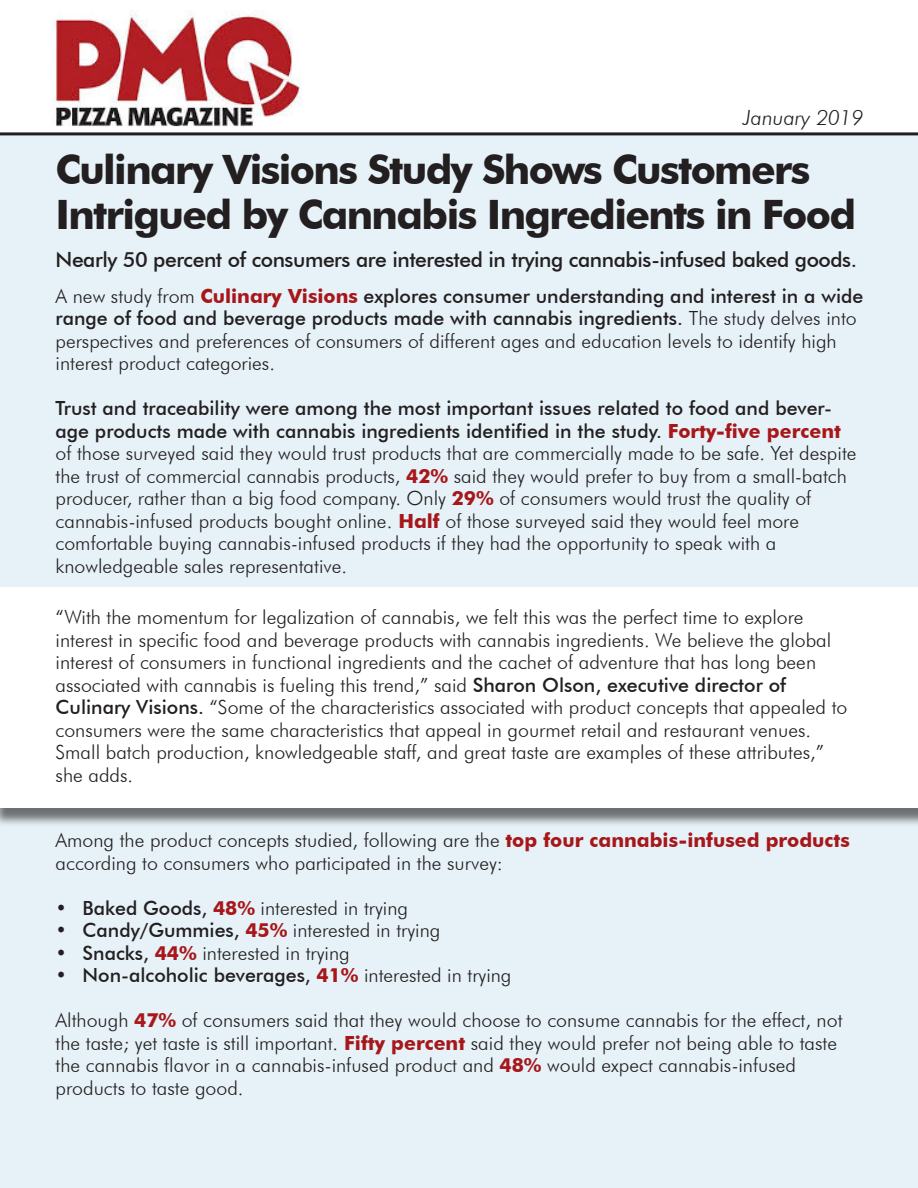
<style>
.page{position:relative;width:918px;height:1188px;background:#fff}
.page>*{position:absolute;margin:0;border:0;box-sizing:border-box;transform-origin:0 0}
.t1{font:700 40.5px/45px "Futura BT";letter-spacing:-.04em;color:#231f20}
.t2{font:500 21px "Futura BT";letter-spacing:-.02em;color:#231f20}
.t3{font:italic 300 21px "Futura BT";color:#231f20}
.t4{font:300 19.5px/22.5px "Futura BT";color:#231f20}
.t5{font:500 19.5px "Futura BT";color:#231f20}
.s1{font-weight:700;color:#a7171a}
.s2{font-weight:500}
.s3{font-weight:300}
</style>
<div class="page">
<div style="left:0;top:134px;width:918px;height:1054px;background:#e6f2f8"></div>
<div style="left:0;top:590px;width:918px;height:237px;background:#231f20;opacity:.62"></div>
<div style="left:0;top:588px;width:918px;height:220px;background:#fff"></div>
<img style="left:52px;top:10px;width:250px;height:117px">
<hr style="left:0;top:132px;width:918px;height:3px;background:#231f20">
<p class="t3" style="left:743px;top:105px;width:122px">January 2019</p>
<p class="t1" style="left:56px;top:147px;width:802px">Culinary Visions Study Shows Customers<br>Intrigued by Cannabis Ingredients in Food</p>
<p class="t2" style="left:56px;top:246px;width:803px">Nearly 50 percent of consumers are interested in trying cannabis-infused baked goods.</p>
<p class="t4" style="left:56px;top:284px;width:809px">A new study from <span class="s1">Culinary Visions</span> <span class="s2">explores consumer understanding and interest in a wide range of food and beverage products made with cannabis ingredients.</span> The study delves into perspectives and preferences of consumers of different ages and education levels to identify high interest product categories.</p>
<p class="t4" style="left:56px;top:397px;width:802px"><span class="s2">Trust and traceability were among the most important issues related to food and bever&shy;age products made with cannabis ingredients identified in the study.</span> <span class="s1">Forty-five percent </span>of those surveyed said they would trust products that are commercially made to be safe. Yet despite the trust of commercial cannabis products, <span class="s1">42%</span> said they would prefer to buy from a small-batch producer, rather than a big food company. Only <span class="s1">29%</span> of consumers would trust the quality of cannabis-infused products bought online. <span class="s1">Half</span> of those surveyed said they would feel more comfortable buying cannabis-infused products if they had the opportunity to speak with a knowledgeable sales representative.</p>
<p class="t4" style="left:56px;top:606px;width:793px">“With the momentum for legalization of cannabis, we felt this was the perfect time to explore interest in specific food and beverage products with cannabis ingredients. We believe the global interest of consumers in functional ingredients and the cachet of adventure that has long been associated with cannabis is fueling this trend,” said <span class="s2">Sharon Olson, executive director of Culinary Visions.</span> “Some of the characteristics associated with product concepts that appealed to consumers were the same characteristics that appeal in gourmet retail and restaurant venues.<br>Small batch production, knowledgeable staff, and great taste are examples of these attributes,” she adds.</p>
<p class="t4" style="left:56px;top:829px;width:796px">Among the product concepts studied, following are the <span class="s1">top four cannabis-infused products </span>according to consumers who participated in the survey:</p>
<p class="t4" style="left:56px;top:896px;width:354px"><span class="s2">• Baked Goods,</span> <span class="s1">48%</span> interested in trying</p>
<p class="t4" style="left:56px;top:919px;width:386px"><span class="s2">• Candy/Gummies,</span> <span class="s1">45%</span> interested in trying</p>
<p class="t4" style="left:56px;top:941px;width:296px"><span class="s2">• Snacks,</span> <span class="s1">44%</span> interested in trying</p>
<p class="t5" style="left:56px;top:963px;width:457px">• Non-alcoholic beverages, <span class="s1">41%</span> <span class="s3">interested in trying</span></p>
<p class="t4" style="left:56px;top:1009px;width:788px">Although <span class="s1">47%</span> of consumers said that they would choose to consume cannabis for the effect, not the taste; yet taste is still important. <span class="s1">Fifty percent</span> said they would prefer not being able to taste the cannabis flavor in a cannabis-infused product and <span class="s1">48%</span> would expect cannabis-infused products to taste good.</p>
</div>
